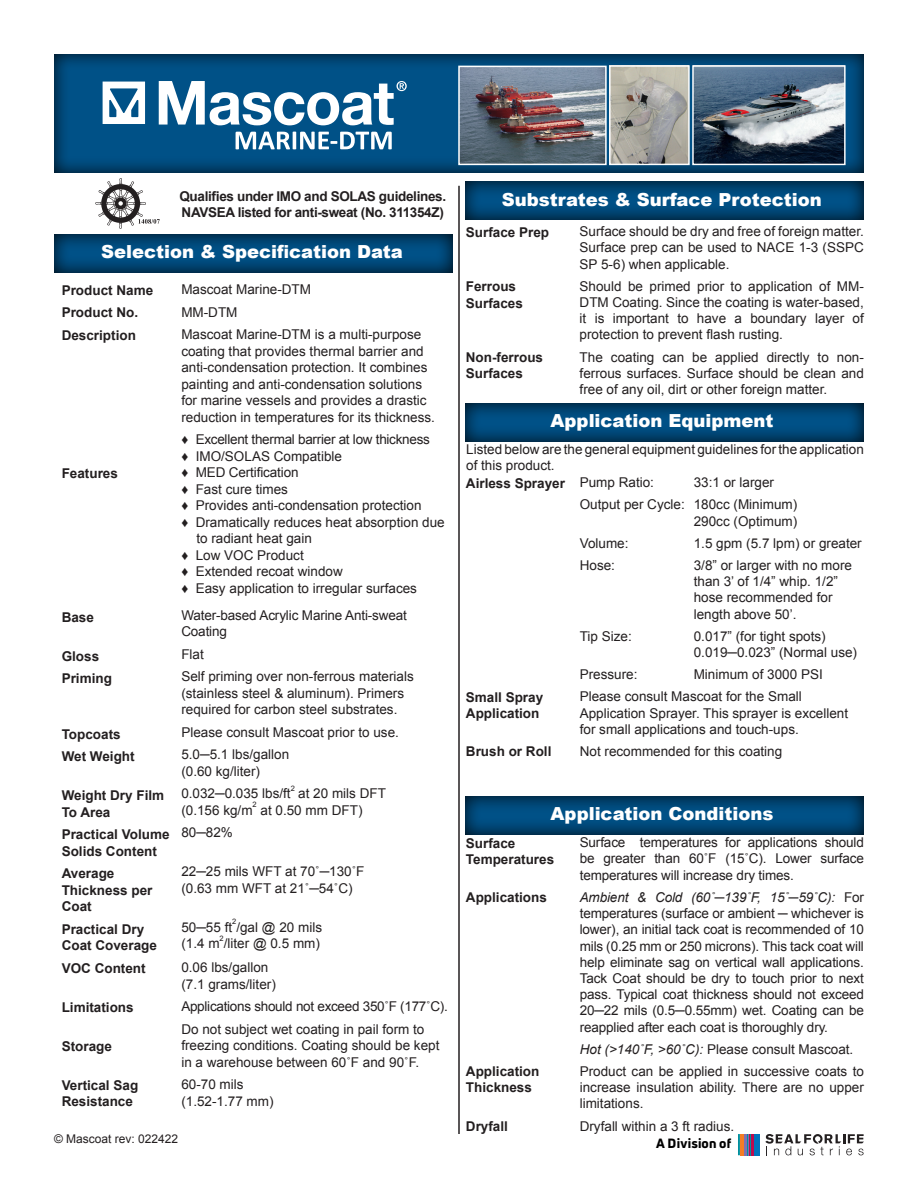
<style>
.page{position:relative;width:918px;height:1188px;background:#fff}
.page>*{position:absolute;margin:0;border:0;box-sizing:border-box;transform-origin:0 0}
.t1{font:900 18px "Arial";color:#fff}
.t2{font:13.5px/16.2px "Arial";color:#231f20}
.t3{font:700 13.5px/16.5px "Arial";color:#231f20}
.t4{font:13.5px "Arial";letter-spacing:-.02em;color:#231f20}
.t5{font:700 13.5px "Arial";letter-spacing:-.025em;color:#231f20}
.t6{font:800 13.2px "Uni Neue";letter-spacing:.01em;color:#000}
.t7{font:12px "Arial";color:#231f20}
.t8{font:7.5px "Arial";color:#231f20}
.s1{font-weight:700}
.s2{font-style:italic}
</style>
<div class="page">
<svg style="left:465px;top:181px;width:399px;height:39px;background:#004371"></svg>
<svg style="left:465px;top:403px;width:399px;height:39px;background:#004371"></svg>
<svg style="left:465px;top:796px;width:399px;height:39px;background:#004371"></svg>
<svg style="left:54px;top:54px;width:810px;height:119px;background:#014979"></svg>
<hr style="left:458px;top:186px;width:2px;height:948px;background:#231f20">
<img style="left:694px;top:67px;width:150px;height:96px">
<div style="left:692px;top:65px;width:154px;height:100px;border:1px solid #fff"></div>
<img style="left:461px;top:69px;width:143px;height:93px">
<div style="left:458px;top:66px;width:149px;height:99px;border:2px solid #fff"></div>
<img style="left:611px;top:67px;width:77px;height:96px">
<div style="left:609px;top:65px;width:81px;height:100px;border:1px solid #fff"></div>
<svg style="left:54px;top:234px;width:399px;height:39px;background:#004371"></svg>
<svg style="left:236px;top:132px;width:156px;height:17px"></svg>
<svg style="left:159px;top:81px;width:248px;height:44px"></svg>
<svg style="left:103px;top:82px;width:42px;height:42px"></svg>
<svg style="left:751px;top:1134px;width:4px;height:21px"></svg>
<hr style="left:738px;top:1134px;width:2px;height:21px;background:#008f9e">
<div style="left:755px;top:1134px;width:5px;height:21px;background:#0073bc"></div>
<hr style="left:740px;top:1134px;width:4px;height:21px;background:#f47d25">
<svg style="left:744px;top:1134px;width:7px;height:21px"></svg>
<hr style="left:745px;top:1134px;width:2px;height:21px;background:#7f71b3">
<svg style="left:765px;top:1134px;width:99px;height:21px"></svg>
<svg style="left:95px;top:178px;width:65px;height:51px"></svg>
<p class="t5" style="left:179px;top:187px;width:268px">Qualifies under IMO and SOLAS guidelines.</p>
<p class="t5" style="left:182px;top:203px;width:264px">NAVSEA listed for anti-sweat (No. 311354Z)</p>
<p class="t1" style="left:101px;top:239px;width:303px">Selection &amp; Specification Data</p>
<p class="t3" style="left:62px;top:282px;width:93px">Product Name</p>
<p class="t3" style="left:62px;top:305px;width:78px">Product No.</p>
<p class="t3" style="left:62px;top:327px;width:76px">Description</p>
<p class="t3" style="left:62px;top:465px;width:58px">Features</p>
<p class="t3" style="left:62px;top:609px;width:34px">Base</p>
<p class="t3" style="left:62px;top:648px;width:39px">Gloss</p>
<p class="t3" style="left:62px;top:671px;width:52px">Priming</p>
<p class="t3" style="left:62px;top:726px;width:61px">Topcoats</p>
<p class="t3" style="left:62px;top:749px;width:75px">Wet Weight</p>
<p class="t3" style="left:62px;top:788px;width:104px">Weight Dry Film<br>To Area</p>
<p class="t3" style="left:62px;top:827px;width:109px">Practical Volume<br>Solids Content</p>
<p class="t3" style="left:62px;top:866px;width:92px">Average<br>Thickness per<br>Coat</p>
<p class="t3" style="left:62px;top:921px;width:97px">Practical Dry<br>Coat Coverage</p>
<p class="t3" style="left:62px;top:960px;width:85px">VOC Content</p>
<p class="t3" style="left:62px;top:999px;width:74px">Limitations</p>
<p class="t3" style="left:62px;top:1038px;width:52px">Storage</p>
<p class="t3" style="left:62px;top:1077px;width:78px">Vertical Sag<br>Resistance</p>
<p class="t2" style="left:181px;top:281px;width:131px">Mascoat Marine-DTM</p>
<p class="t2" style="left:181px;top:304px;width:58px">MM-DTM</p>
<p class="t2" style="left:181px;top:326px;width:255px">Mascoat Marine-DTM is a multi-purpose coating that provides thermal barrier and anti-condensation protection. It combines painting and anti-condensation solutions for marine vessels and provides a drastic reduction in temperatures for its thickness.</p>
<p class="t4" style="left:181px;top:431px;width:250px"><span class="s1">♦</span> Excellent thermal barrier at low thickness</p>
<p class="t2" style="left:181px;top:448px;width:162px">♦ IMO/SOLAS Compatible</p>
<p class="t2" style="left:181px;top:464px;width:119px"><span class="s1">♦</span> MED Certification</p>
<p class="t2" style="left:181px;top:481px;width:108px">♦ Fast cure times</p>
<p class="t2" style="left:181px;top:497px;width:242px">♦ Provides anti-condensation protection</p>
<p class="t2" style="left:181px;top:514px;width:265px">♦ Dramatically reduces heat absorption due</p>
<p class="t2" style="left:196px;top:530px;width:117px">to radiant heat gain</p>
<p class="t2" style="left:181px;top:547px;width:124px">♦ Low VOC Product</p>
<p class="t2" style="left:181px;top:563px;width:163px">♦ Extended recoat window</p>
<p class="t2" style="left:181px;top:580px;width:237px">♦ Easy application to irregular surfaces</p>
<p class="t2" style="left:181px;top:607px;width:227px">Water-based Acrylic Marine Anti-sweat<br>Coating</p>
<p class="t2" style="left:181px;top:646px;width:24px">Flat</p>
<p class="t2" style="left:181px;top:668px;width:234px">Self priming over non-ferrous materials (stainless steel &amp; aluminum). Primers required for carbon steel substrates.</p>
<p class="t2" style="left:181px;top:724px;width:219px">Please consult Mascoat prior to use.</p>
<p class="t2" style="left:181px;top:746px;width:109px">5.0─5.1 lbs/gallon (0.60 kg/liter)</p>
<p class="t2" style="left:181px;top:785px;width:111px">0.032─0.035 lbs/ft</p>
<p class="t8" style="left:291px;top:783px;width:6px">2</p>
<p class="t2" style="left:298px;top:785px;width:89px">at 20 mils DFT</p>
<p class="t8" style="left:253px;top:800px;width:6px">2</p>
<p class="t2" style="left:181px;top:802px;width:73px">(0.156 kg/m</p>
<p class="t2" style="left:261px;top:802px;width:104px">at 0.50 mm DFT)</p>
<p class="t2" style="left:181px;top:824px;width:53px">80─82%</p>
<p class="t2" style="left:181px;top:863px;width:185px">22─25 mils WFT at 70˚─130˚F (0.63 mm WFT at 21˚─54˚C)</p>
<p class="t2" style="left:181px;top:919px;width:142px">50─55 ft /gal @ 20 mils</p>
<p class="t8" style="left:232px;top:917px;width:6px">2</p>
<p class="t2" style="left:181px;top:935px;width:140px">(1.4 m /liter @ 0.5 mm)</p>
<p class="t8" style="left:220px;top:933px;width:6px">2</p>
<p class="t2" style="left:181px;top:959px;width:96px">0.06 lbs/gallon (7.1 grams/liter)</p>
<p class="t4" style="left:181px;top:998px;width:268px">Applications should not exceed 350˚F (177˚C).</p>
<p class="t2" style="left:181px;top:1021px;width:260px">Do not subject wet coating in pail form to freezing conditions. Coating should be kept in a warehouse between 60˚F and 90˚F.</p>
<p class="t2" style="left:181px;top:1076px;width:94px">60-70 mils (1.52-1.77 mm)</p>
<p class="t7" style="left:54px;top:1131px;width:126px">© Mascoat rev: 022422</p>
<p class="t1" style="left:502px;top:186px;width:322px">Substrates &amp; Surface Protection</p>
<p class="t3" style="left:466px;top:224px;width:85px">Surface Prep</p>
<p class="t3" style="left:466px;top:279px;width:59px">Ferrous<br>Surfaces</p>
<p class="t3" style="left:466px;top:350px;width:79px">Non-ferrous<br>Surfaces</p>
<p class="t2" style="left:580px;top:224px;width:286px;text-align:justify">Surface should be dry and free of foreign matter.<br>Surface prep can be used to NACE 1-3 (SSPC SP 5-6) when applicable.</p>
<p class="t2" style="left:580px;top:278px;width:286px;text-align:justify">Should be primed prior to application of MM-DTM Coating. Since the coating is water-based, it is important to have a boundary layer of protection to prevent flash rusting.</p>
<p class="t2" style="left:580px;top:349px;width:286px;text-align:justify">The coating can be applied directly to non&shy;ferrous surfaces. Surface should be clean and free of any oil, dirt or other foreign matter.</p>
<p class="t1" style="left:550px;top:408px;width:225px">Application Equipment</p>
<p class="t2" style="left:466px;top:441px;width:399px">Listed below are the general equipment guidelines for the application of this product.</p>
<p class="t3" style="left:466px;top:475px;width:101px">Airless Sprayer</p>
<p class="t3" style="left:466px;top:689px;width:79px">Small Spray<br>Application</p>
<p class="t3" style="left:466px;top:744px;width:87px">Brush or Roll</p>
<p class="t2" style="left:580px;top:475px;width:76px">Pump Ratio:</p>
<p class="t2" style="left:694px;top:475px;width:82px">33:1 or larger</p>
<p class="t2" style="left:580px;top:497px;width:219px;text-align:right">Output per Cycle: 180cc (Minimum)<br>290cc (Optimum)</p>
<p class="t2" style="left:580px;top:535px;width:50px">Volume:</p>
<p class="t2" style="left:694px;top:535px;width:170px">1.5 gpm (5.7 lpm) or greater</p>
<p class="t2" style="left:580px;top:557px;width:37px">Hose:</p>
<p class="t2" style="left:694px;top:557px;width:160px">3/8” or larger with no more than 3’ of 1/4” whip. 1/2” hose recommended for length above 50’.</p>
<p class="t2" style="left:580px;top:628px;width:54px">Tip Size:</p>
<p class="t2" style="left:694px;top:628px;width:165px">0.017” (for tight spots)<br>0.019─0.023” (Normal use)</p>
<p class="t2" style="left:580px;top:667px;width:59px">Pressure:</p>
<p class="t2" style="left:694px;top:667px;width:131px">Minimum of 3000 PSI</p>
<p class="t2" style="left:580px;top:689px;width:270px">Please consult Mascoat for the Small<br>Application Sprayer. This sprayer is excellent for small applications and touch-ups.</p>
<p class="t2" style="left:580px;top:743px;width:204px">Not recommended for this coating</p>
<p class="t1" style="left:550px;top:801px;width:225px">Application Conditions</p>
<p class="t3" style="left:466px;top:835px;width:90px">Surface<br>Temperatures</p>
<p class="t3" style="left:466px;top:890px;width:83px">Applications</p>
<p class="t3" style="left:466px;top:1064px;width:75px">Application<br>Thickness</p>
<p class="t3" style="left:466px;top:1118px;width:44px">Dryfall</p>
<p class="t2" style="left:580px;top:834px;width:286px;text-align:justify">Surface temperatures for applications should be greater than 60˚F (15˚C). Lower surface temperatures will increase dry times.</p>
<p class="t2" style="left:580px;top:889px;width:286px;text-align:justify"><span class="s2">Ambient &amp; Cold (60˚</span>─<span class="s2">139˚F, 15˚</span>─<span class="s2">59˚C):</span> For temperatures (surface or ambient ─ whichever is lower), an initial tack coat is recommended of 10 mils (0.25 mm or 250 microns). This tack coat will help eliminate sag on vertical wall applications.<br>Tack Coat should be dry to touch prior to next pass. Typical coat thickness should not exceed 20─22 mils (0.5─0.55mm) wet. Coating can be reapplied after each coat is thoroughly dry.</p>
<p class="t2" style="left:580px;top:1041px;width:275px"><span class="s2">Hot (&gt;140˚F, &gt;60˚C):</span> Please consult Mascoat.</p>
<p class="t2" style="left:580px;top:1063px;width:286px;text-align:justify">Product can be applied in successive coats to increase insulation ability. There are no upper limitations.</p>
<p class="t2" style="left:580px;top:1118px;width:156px">Dryfall within a 3 ft radius.</p>
<p class="t6" style="left:656px;top:1135px;width:76px">A Division of</p>
</div>
